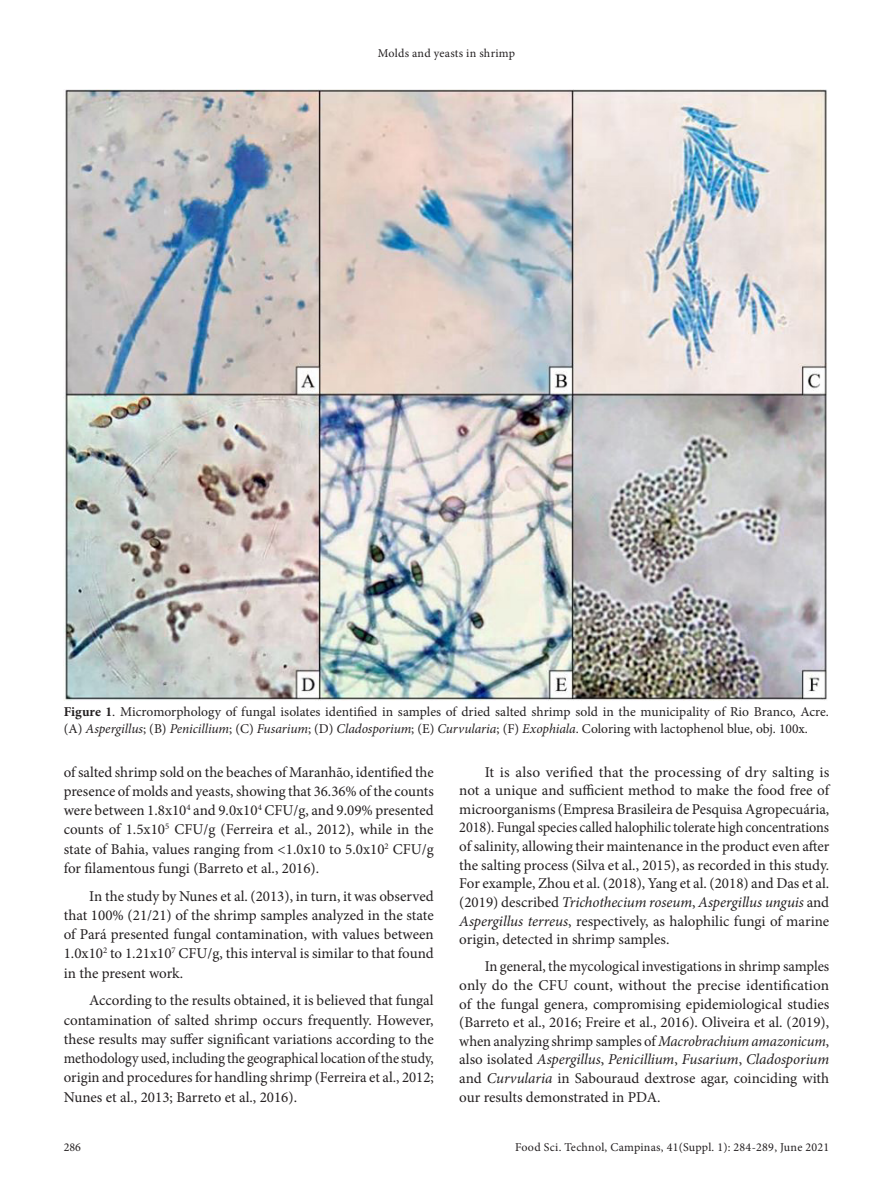
<style>
.page{position:relative;width:893px;height:1191px;background:#fff}
.page>*{position:absolute;margin:0;border:0;box-sizing:border-box;transform-origin:0 0}
.Paragraph{font:15px/18.6px "Minion Pro";color:#231f20;text-align:justify}
.FigureCaption{font:13.5px/16.2px "Minion Pro";color:#231f20}
.t1{font:12px "Minion Pro";letter-spacing:.02em;color:#231f20}
.s1{font-weight:700}
.s2{font-style:italic}
</style>
<div class="page">
<img style="left:64px;top:89px;width:763px;height:611px">
<p class="t1" style="left:378px;top:45px;width:139px">Molds and yeasts in shrimp</p>
<p class="FigureCaption" style="left:64px;top:704px;width:767px"><span class="s1">Figure 1</span>. Micromorphology of fungal isolates identified in samples of dried salted shrimp sold in the municipality of Rio Branco, Acre. (A) <span class="s2">Aspergillus</span>; (B) <span class="s2">Penicillium</span>; (C) <span class="s2">Fusarium</span>; (D) <span class="s2">Cladosporium</span>; (E) <span class="s2">Curvularia</span>; (F) <span class="s2">Exophiala</span>. Coloring with lactophenol blue, obj. 100x.</p>
<p class="Paragraph" style="left:64px;top:762px;width:372px;line-height:19.2px">of salted shrimp sold on the beaches of Maranhão, identified the presence of molds and yeasts, showing that 36.36% of the counts were between 1.8x10<sup>4</sup> and 9.0x10<sup>4</sup> CFU/g, and 9.09% presented counts of 1.5x10<sup>5</sup> CFU/g (Ferreira et al., 2012), while in the state of Bahia, values ranging from &lt;1.0x10 to 5.0x10<sup>2</sup> CFU/g for filamentous fungi (Barreto et al., 2016).</p>
<p class="Paragraph" style="left:64px;top:886px;width:371px;line-height:19.2px;text-indent:26px">In the study by Nunes et al. (2013), in turn, it was observed that 100% (21/21) of the shrimp samples analyzed in the state of Pará presented fungal contamination, with values between 1.0x10<sup>2</sup> to 1.21x10<sup>7</sup> CFU/g, this interval is similar to that found in the present work.</p>
<p class="Paragraph" style="left:64px;top:991px;width:372px;line-height:19.2px;text-indent:26px">According to the results obtained, it is believed that fungal contamination of salted shrimp occurs frequently. However, these results may suffer significant variations according to the methodology used, including the geographical location of the study, origin and procedures for handling shrimp (Ferreira et al., 2012; Nunes et al., 2013; Barreto et al., 2016).</p>
<p class="Paragraph" style="left:459px;top:762px;width:372px;text-indent:26px">It is also verified that the processing of dry salting is not a unique and sufficient method to make the food free of microorganisms (Empresa Brasileira de Pesquisa Agropecuária, 2018). Fungal species called halophilic tolerate high concentrations of salinity, allowing their maintenance in the product even after the salting process (Silva et al., 2015), as recorded in this study.<br>For example, Zhou et al. (2018), Yang et al. (2018) and Das et al. (2019) described <span class="s2">Trichothecium roseum</span>, <span class="s2">Aspergillus unguis</span> and <span class="s2">Aspergillus terreus</span>, respectively, as halophilic fungi of marine origin, detected in shrimp samples.</p>
<p class="Paragraph" style="left:459px;top:957px;width:372px;text-indent:26px">In general, the mycological investigations in shrimp samples only do the CFU count, without the precise identification of the fungal genera, compromising epidemiological studies (Barreto et al., 2016; Freire et al., 2016). Oliveira et al. (2019), when analyzing shrimp samples of <span class="s2">Macrobrachium amazonicum</span>, also isolated <span class="s2">Aspergillus</span>, <span class="s2">Penicillium</span>, <span class="s2">Fusarium</span>, <span class="s2">Cladosporium </span>and <span class="s2">Curvularia</span> in Sabouraud dextrose agar, coinciding with our results demonstrated in PDA.</p>
<p class="t1" style="left:515px;top:1139px;width:316px">Food Sci. Technol, Campinas, 41(Suppl. 1): 284-289, June 2021</p>
</div>
